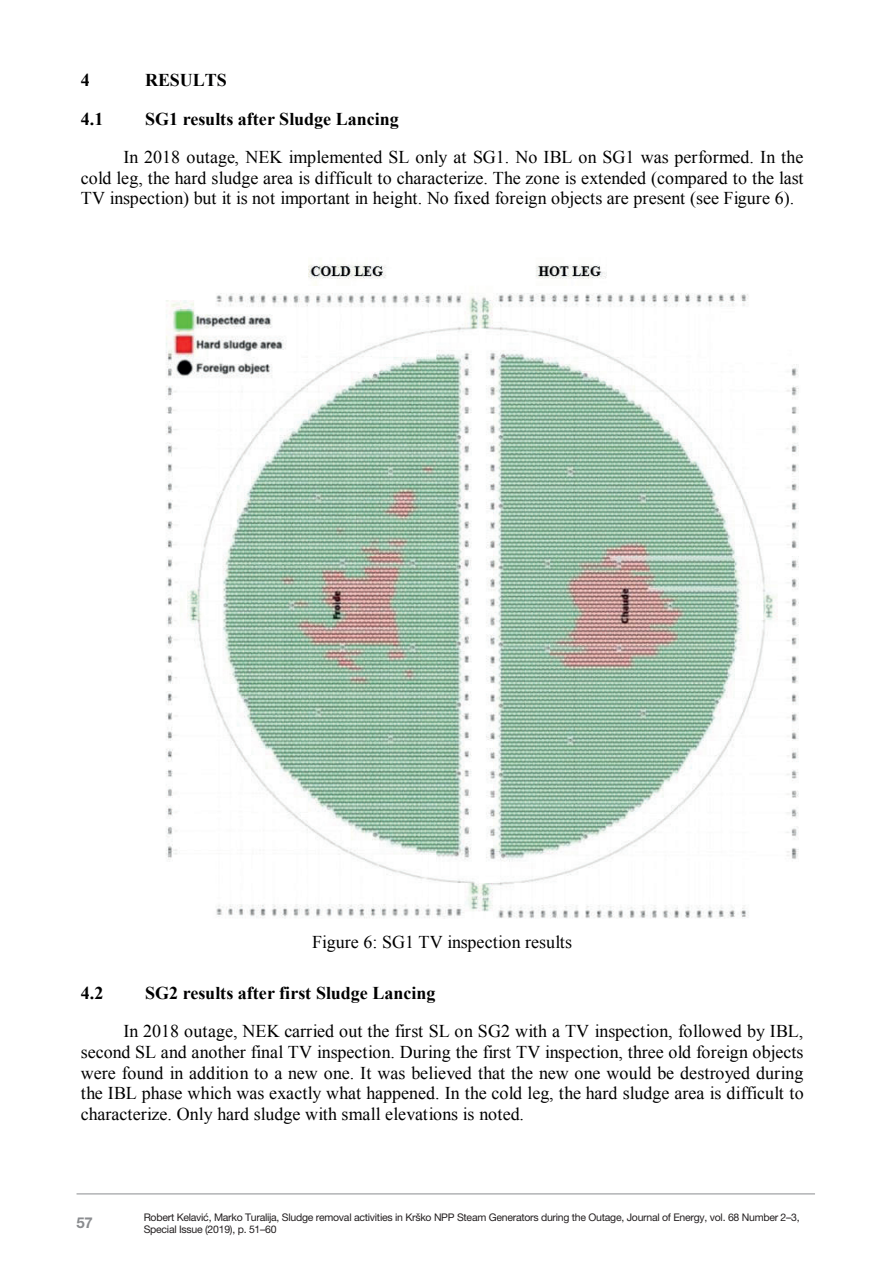
<style>
.page{position:relative;width:893px;height:1263px;background:#fff}
.page>*{position:absolute;margin:0;border:0;box-sizing:border-box;transform-origin:0 0}
.t1{font:18px/20.7px "Times New Roman";color:#000001;text-align:justify}
.t2{font:700 18px "Times New Roman";color:#000001}
.t3{font:700 15px "MH Helvetica";color:#8a8c8f}
.t4{font:10.5px/12px "MH Helvetica";letter-spacing:-.025em;color:#231f20}
</style>
<div class="page">
<hr style="left:77px;top:1193px;width:738px;height:1px;background:#8a8c8f">
<img style="left:166px;top:264px;width:633px;height:655px">
<p class="t2" style="left:81px;top:67px;width:10px">4</p>
<p class="t2" style="left:145px;top:67px;width:83px">RESULTS</p>
<p class="t2" style="left:81px;top:106px;width:24px">4.1</p>
<p class="t2" style="left:145px;top:106px;width:255px">SG1 results after Sludge Lancing</p>
<p class="t1" style="left:81px;top:146px;width:724px;text-indent:42px">In 2018 outage, NEK implemented SL only at SG1. No IBL on SG1 was performed. In the cold leg, the hard sludge area is difficult to characterize. The zone is extended (compared to the last TV inspection) but it is not important in height. No fixed foreign objects are present (see Figure 6).</p>
<p class="t1" style="left:312px;top:931px;width:262px">Figure 6: SG1 TV inspection results</p>
<p class="t2" style="left:81px;top:980px;width:24px">4.2</p>
<p class="t2" style="left:145px;top:980px;width:292px">SG2 results after first Sludge Lancing</p>
<p class="t1" style="left:81px;top:1020px;width:724px;text-indent:42px">In 2018 outage, NEK carried out the first SL on SG2 with a TV inspection, followed by IBL, second SL and another final TV inspection. During the first TV inspection, three old foreign objects were found in addition to a new one. It was believed that the new one would be destroyed during the IBL phase which was exactly what happened. In the cold leg, the hard sludge area is difficult to characterize. Only hard sludge with small elevations is noted.</p>
<p class="t3" style="left:77px;top:1213px;width:18px">57</p>
<p class="t4" style="left:144px;top:1211px;width:657px">Robert Kelavić, Marko Turalija, Sludge removal activities in Krško NPP Steam Generators during the Outage, Journal of Energy, vol. 68 Number 2–3,<br>Special Issue (2019), p. 51–60</p>
</div>
